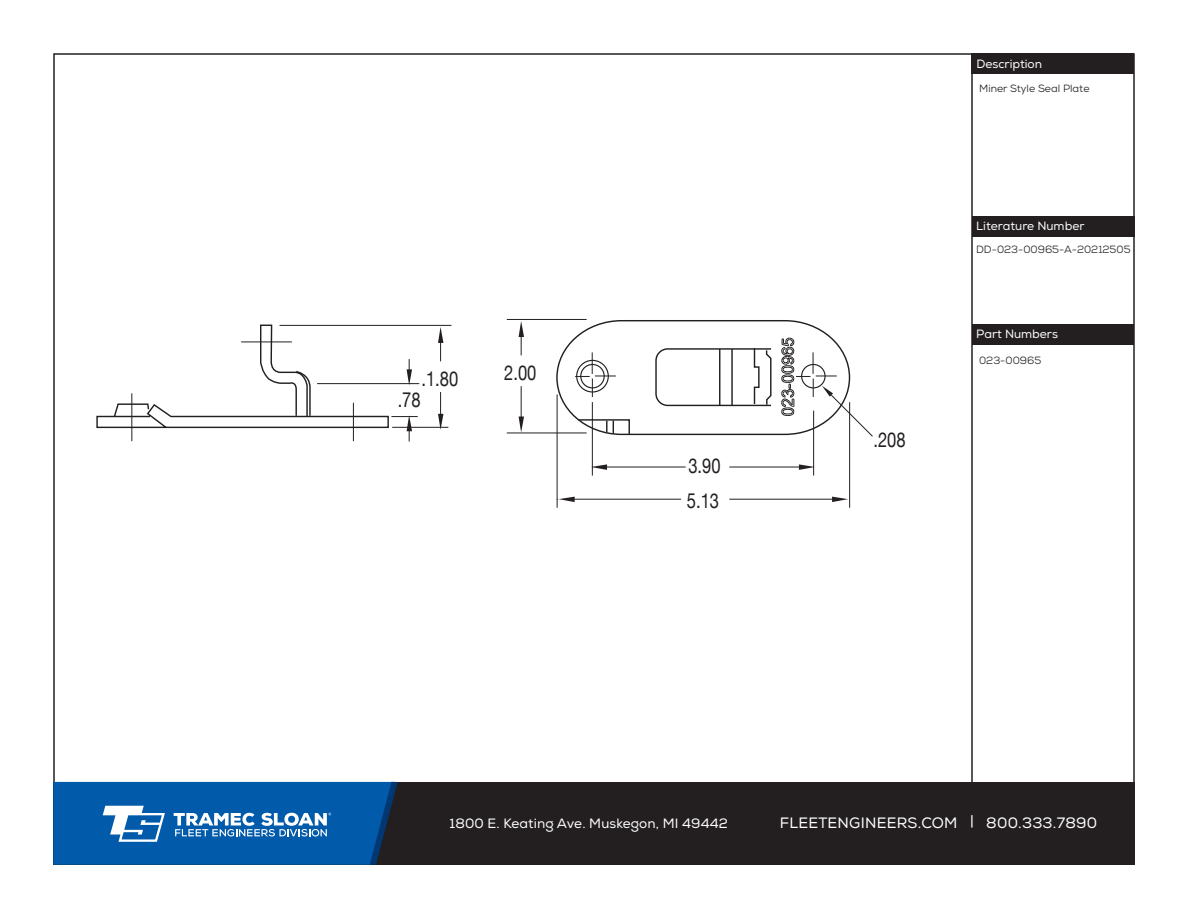
<style>
.page{position:relative;width:1188px;height:918px;background:#fff}
.page>*{position:absolute;margin:0;border:0;box-sizing:border-box;transform-origin:0 0}
.t1{font:20.7px/34.5px "Helvetica Neue";color:#231f20;scale:.8 1}
.t2{font:15px "Nexa";letter-spacing:.015em;color:#fff}
.t3{font:13.5px "Nexa";letter-spacing:.01em;color:#fff}
.t4{font:12px "Nexa";color:#fff}
.t5{font:10.5px "Nexa";color:#231f20}
</style>
<div class="page">
<div style="left:53px;top:782px;width:1082px;height:83px;background:#231f20"></div>
<svg style="left:53px;top:782px;width:345px;height:83px;background:#1765ab"></svg>
<hr style="left:971px;top:55px;width:2px;height:734px;background:#231f20">
<div style="left:971px;top:53px;width:163px;height:21px;background:#231f20"></div>
<div style="left:972px;top:216px;width:163px;height:20px;background:#231f20"></div>
<div style="left:973px;top:324px;width:161px;height:20px;background:#231f20"></div>
<hr style="left:849px;top:402px;width:1px;height:106px;background:#231f20">
<hr style="left:557px;top:394px;width:1px;height:114px;background:#231f20">
<hr style="left:729px;top:499px;width:113px;height:1px;background:#231f20">
<hr style="left:570px;top:499px;width:111px;height:1px;background:#231f20">
<svg style="left:832px;top:497px;width:16px;height:5px"></svg>
<svg style="left:557px;top:497px;width:18px;height:5px"></svg>
<hr style="left:813px;top:411px;width:1px;height:65px;background:#231f20">
<hr style="left:592px;top:402px;width:1px;height:74px;background:#231f20">
<hr style="left:729px;top:467px;width:77px;height:1px;background:#231f20">
<hr style="left:606px;top:467px;width:80px;height:1px;background:#231f20">
<svg style="left:799px;top:464px;width:16px;height:6px"></svg>
<hr style="left:280px;top:325px;width:171px;height:1px;background:#231f20">
<hr style="left:317px;top:383px;width:102px;height:1px;background:#231f20">
<hr style="left:392px;top:427px;width:56px;height:1px;background:#231f20">
<svg style="left:438px;top:327px;width:5px;height:34px"></svg>
<svg style="left:556px;top:320px;width:317px;height:117px"></svg>
<svg style="left:438px;top:392px;width:5px;height:38px"></svg>
<hr style="left:507px;top:319px;width:80px;height:1px;background:#231f20">
<hr style="left:507px;top:433px;width:80px;height:1px;background:#231f20">
<svg style="left:519px;top:321px;width:5px;height:34px"></svg>
<hr style="left:521px;top:386px;width:1px;height:32px;background:#231f20">
<svg style="left:519px;top:417px;width:5px;height:16px"></svg>
<svg style="left:96px;top:324px;width:322px;height:118px"></svg>
<svg style="left:591px;top:464px;width:16px;height:6px"></svg>
<p class="t1" style="left:421px;top:363px;width:48px">.1.80</p>
<p class="t1" style="left:398px;top:384px;width:30px">.78</p>
<p class="t1" style="left:504px;top:357px;width:42px">2.00</p>
<p class="t1" style="left:687px;top:450px;width:44px">3.90<br>5.13</p>
<p class="t1" style="left:873px;top:424px;width:42px">.208</p>
<p class="t4" style="left:976px;top:56px;width:67px">Description</p>
<p class="t5" style="left:979px;top:82px;width:112px">Miner Style Seal Plate</p>
<p class="t4" style="left:976px;top:219px;width:110px">Literature Number</p>
<p class="t5" style="left:976px;top:243px;width:156px">DD-023-00965-A-20212505</p>
<p class="t4" style="left:976px;top:327px;width:83px">Part Numbers</p>
<p class="t5" style="left:979px;top:354px;width:64px">023-00965</p>
<p class="t3" style="left:450px;top:815px;width:280px">1800 E. Keating Ave. Muskegon, MI 49442</p>
<h2 class="t2" style="left:780px;top:814px;width:319px">FLEETENGINEERS.COM | 800.333.7890</h2>
</div>
